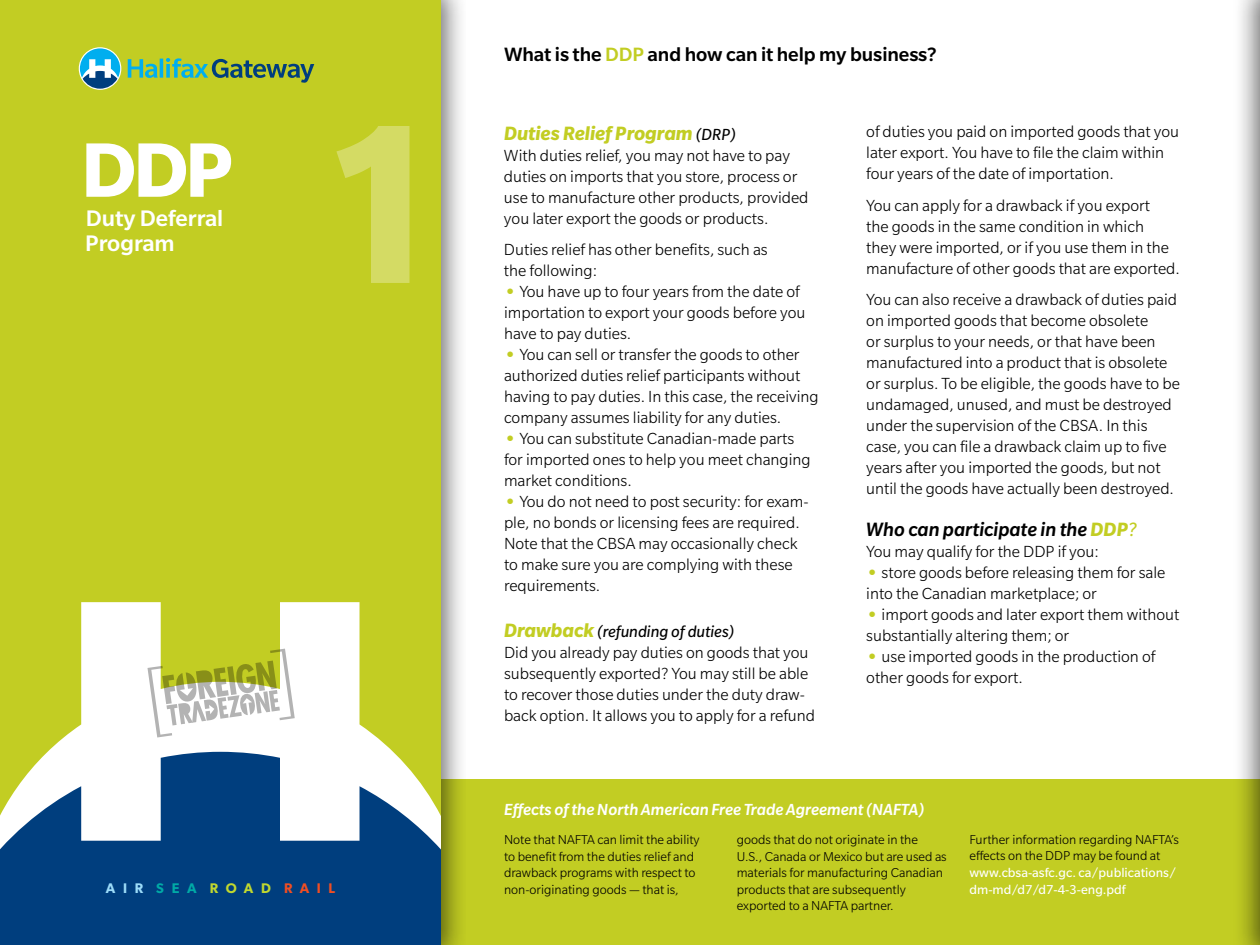
<style>
.page{position:relative;width:1260px;height:945px;background:#fff}
.page>*{position:absolute;margin:0;border:0;box-sizing:border-box;transform-origin:0 0}
.t1{font:700 84px "Slate Pro";color:#fff}
.t2{font:500 24.5px/24.5px "Slate Pro";color:#fff}
.t3{font:500 21px "Slate Pro";letter-spacing:-.005em;color:#000}
.t4{font:italic 500 21px "Slate Pro";color:#000}
.t5{font:italic 700 21px "Slate Pro";color:#c2cd23}
.t6{font:300 17.5px/21px "Slate Pro";color:#000}
.t7{font:italic 500 17.5px "Slate Pro";color:#fff}
.t8{font:300 14px/16.6px "Slate Pro";color:#000}
.t9{font:14px/16.6px "Slate Pro";color:#fff}
.t10{font:600 14px "Gibson";color:#c1d82f}
.s1{color:#9ddcf9}
.s2{color:#00aaa6}
.s3{color:#f04e23}
.s4{color:#c2cd23}
.s5{font-weight:400;font-size:17.5px;color:#000}
.s6{font-size:24.5px;color:#c2cd23}
.s7{font-weight:700;font-style:italic;font-size:21px;color:#c2cd23}
.s8{font-weight:400;font-style:italic}
.s9{font-weight:700;color:#c2cd23}
.s10{font-weight:400;color:#c2cd23}
</style>
<div class="page">
<div style="left:441px;top:780px;width:819px;height:165px;background:#c2cd23"></div>
<div style="left:0;top:0;width:466px;height:945px;background:#000;opacity:.55"></div>
<svg style="left:0;top:0;width:441px;height:752px;background:#c6d034"></svg>
<svg style="left:0;top:752px;width:441px;height:193px;fill:#003e7e"></svg>
<svg style="left:336px;top:126px;width:74px;height:157px;background:#ccd549"></svg>
<svg style="left:147px;top:649px;width:148px;height:89px"></svg>
<div style="left:1230px;top:0;width:30px;height:945px;background:#000;opacity:.55"></div>
<svg style="left:128px;top:58px;width:186px;height:25px;background:#82ae51"></svg>
<svg style="left:79px;top:47px;width:42px;height:43px"></svg>
<svg style="left:80px;top:48px;width:40px;height:41px"></svg>
<h1 class="t1" style="left:81px;top:124px;width:154px">DDP</h1>
<h2 class="t2" style="left:85px;top:206px;width:140px">Duty Deferral<br>Program</h2>
<p class="t10" style="left:106px;top:880px;width:231px"><span class="s1">A I R</span> <span class="s2">S E A</span> R O A D <span class="s3">R A I L</span></p>
<p class="t3" style="left:504px;top:43px;width:434px">What is the <span class="s4">DDP</span> and how can it help my business?</p>
<p class="t5" style="left:504px;top:122px;width:233px">Duties Relief Program <span class="s5">(DRP)</span></p>
<p class="t6" style="left:504px;top:145px;width:306px">With duties relief, you may not have to pay duties on imports that you store, process or use to manufacture other products, provided you later export the goods or products.</p>
<p class="t6" style="left:504px;top:239px;width:265px">Duties relief has other benefits, such as the following:</p>
<p class="t6" style="left:504px;top:281px;width:303px"><span class="s6">•</span> You have up to four years from the date of importation to export your goods before you have to pay duties.</p>
<p class="t6" style="left:504px;top:344px;width:316px"><span class="s6">•</span> You can sell or transfer the goods to other authorized duties relief participants without having to pay duties. In this case, the receiving company assumes liability for any duties.</p>
<p class="t6" style="left:504px;top:428px;width:308px"><span class="s6">•</span> You can substitute Canadian-made parts for imported ones to help you meet changing market conditions.</p>
<p class="t6" style="left:504px;top:491px;width:306px"><span class="s6">•</span> You do not need to post security: for exam&shy;ple, no bonds or licensing fees are required.<br>Note that the CBSA may occasionally check to make sure you are complying with these requirements.</p>
<p class="t6" style="left:504px;top:621px;width:313px"><span class="s7">Drawback</span> <span class="s8">(refunding of duties)<br></span>Did you already pay duties on goods that you subsequently exported? You may still be able to recover those duties under the duty draw&shy;back option. It allows you to apply for a refund</p>
<p class="t6" style="left:866px;top:121px;width:314px">of duties you paid on imported goods that you later export. You have to file the claim within four years of the date of importation.</p>
<p class="t6" style="left:866px;top:195px;width:315px">You can apply for a drawback if you export<br>the goods in the same condition in which<br>they were imported, or if you use them in the manufacture of other goods that are exported.</p>
<p class="t6" style="left:866px;top:289px;width:315px">You can also receive a drawback of duties paid on imported goods that become obsolete<br>or surplus to your needs, or that have been manufactured into a product that is obsolete or surplus. To be eligible, the goods have to be undamaged, unused, and must be destroyed under the supervision of the CBSA. In this case, you can file a drawback claim up to five years after you imported the goods, but not until the goods have actually been destroyed.</p>
<p class="t4" style="left:866px;top:519px;width:272px">Who can participate in the <span class="s9">DDP</span><span class="s10">?</span></p>
<p class="t6" style="left:866px;top:541px;width:234px">You may qualify for the DDP if you:</p>
<p class="t6" style="left:866px;top:562px;width:301px"><span class="s6">•</span> store goods before releasing them for sale into the Canadian marketplace; or</p>
<p class="t6" style="left:866px;top:604px;width:315px"><span class="s6">•</span> import goods and later export them without substantially altering them; or</p>
<p class="t6" style="left:866px;top:646px;width:291px"><span class="s6">•</span> use imported goods in the production of other goods for export.</p>
<p class="t7" style="left:504px;top:800px;width:422px">Effects of the North American Free Trade Agreement (NAFTA)</p>
<p class="t8" style="left:504px;top:831px;width:197px">Note that NAFTA can limit the ability to benefit from the duties relief and drawback programs with respect to non-originating goods — that is,</p>
<p class="t8" style="left:737px;top:831px;width:212px">goods that do not originate in the U.S., Canada or Mexico but are used as materials for manufacturing Canadian products that are subsequently exported to a NAFTA partner.</p>
<p class="t8" style="left:970px;top:831px;width:211px">Further information regarding NAFTA’s effects on the DDP may be found at</p>
<p class="t9" style="left:970px;top:864px;width:208px">www.cbsa-asfc.gc. ca/publications/ dm-md/d7/d7-4-3-eng.pdf</p>
</div>
